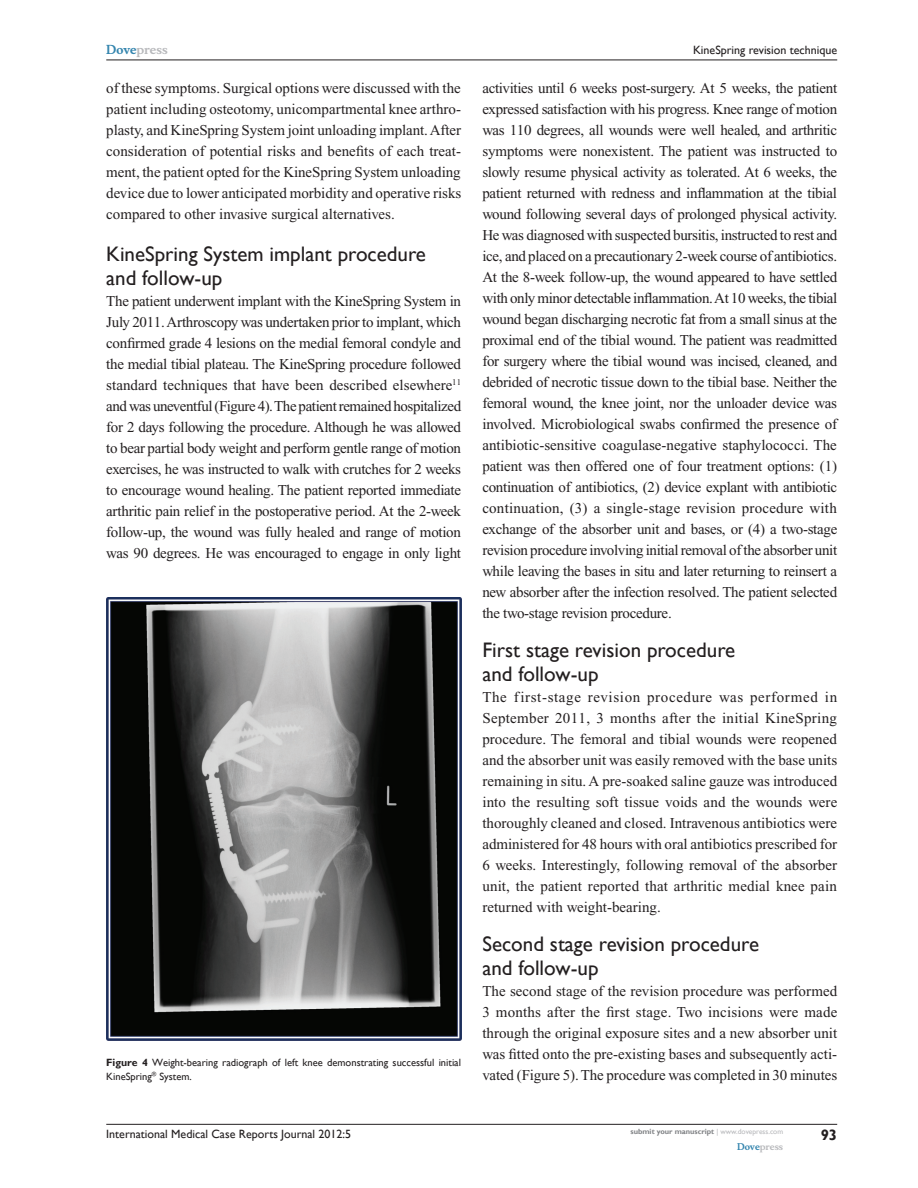
<style>
.page{position:relative;width:918px;height:1188px;background:#fff}
.page>*{position:absolute;margin:0;border:0;box-sizing:border-box;transform-origin:0 0}
.t1{font:21px/24px "Gill Sans";color:#231f20}
.TxF{font:15px/21px "Times New Roman";letter-spacing:-.005em;color:#231f20;text-align:justify}
.RunFolio-R{font:700 15px "Gill Sans";color:#231f20}
.RunF-R{font:12px "Gill Sans";color:#231f20}
.RunH-R{font:12px "Gill Sans";color:#231f20}
.RunH-Brand-R{font:700 12px "Musee";color:#b8b9bc}
.FC{font:10.5px/13.5px "Gill Sans";color:#231f20}
.RunF-Brand-R{font:700 9px "Musee";color:#b8b9bc}
.RunF-SubmityourMS-R{font:700 7.5px "Gill Sans";color:#808285}
.s1{color:#3485ae}
.s2{font-weight:700}
.s3{font-weight:400;color:#b8b9bc}
</style>
<div class="page">
<img style="left:106px;top:597px;width:355px;height:444px">
<hr style="left:106px;top:1124px;width:731px;height:1px;background:#231f20">
<hr style="left:106px;top:60px;width:731px;height:1px;background:#231f20">
<p class="RunH-Brand-R" style="left:106px;top:43px;width:63px"><span class="s1">Dove</span>press</p>
<p class="RunH-R" style="left:693px;top:43px;width:146px">KineSpring revision technique</p>
<p class="TxF" style="left:106px;top:77px;width:357px">of these symptoms. Surgical options were discussed with the patient including osteotomy, unicompartmental knee arthro&shy;plasty, and KineSpring System joint unloading implant. After consideration of potential risks and benefits of each treat&shy;ment, the patient opted for the KineSpring System unloading device due to lower anticipated morbidity and operative risks compared to other invasive surgical alternatives.</p>
<h2 class="t1" style="left:106px;top:242px;width:321px">KineSpring System implant procedure and follow-up</h2>
<p class="TxF" style="left:106px;top:290px;width:356px">The patient underwent implant with the KineSpring System in July 2011. Arthroscopy was undertaken prior to implant, which confirmed grade 4 lesions on the medial femoral condyle and the medial tibial plateau. The KineSpring procedure followed standard techniques that have been described elsewhere<sup>11 </sup>and was uneventful (Figure 4). The patient remained hospitalized for 2 days following the procedure. Although he was allowed to bear partial body weight and perform gentle range of motion exercises, he was instructed to walk with crutches for 2 weeks to encourage wound healing. The patient reported immediate arthritic pain relief in the postoperative period. At the 2-week follow-up, the wound was fully healed and range of motion was 90 degrees. He was encouraged to engage in only light</p>
<p class="FC" style="left:106px;top:1056px;width:356px"><span class="s2">Figure 4</span> Weight-bearing radiograph of left knee demonstrating successful initial<br>KineSpring<sup>®</sup> System.</p>
<p class="TxF" style="left:482px;top:77px;width:357px">activities until 6 weeks post-surgery. At 5 weeks, the patient expressed satisfaction with his progress. Knee range of motion was 110 degrees, all wounds were well healed, and arthritic symptoms were nonexistent. The patient was instructed to slowly resume physical activity as tolerated. At 6 weeks, the patient returned with redness and inflammation at the tibial wound following several days of prolonged physical activity.<br>He was diagnosed with suspected bursitis, instructed to rest and ice, and placed on a precautionary 2-week course of antibiotics.<br>At the 8-week follow-up, the wound appeared to have settled with only minor detectable inflammation. At 10 weeks, the tibial wound began discharging necrotic fat from a small sinus at the proximal end of the tibial wound. The patient was readmitted for surgery where the tibial wound was incised, cleaned, and debrided of necrotic tissue down to the tibial base. Neither the femoral wound, the knee joint, nor the unloader device was involved. Microbiological swabs confirmed the presence of antibiotic-sensitive coagulase-negative staphylococci. The patient was then offered one of four treatment options: (1) continuation of antibiotics, (2) device explant with antibiotic continuation, (3) a single-stage revision procedure with exchange of the absorber unit and bases, or (4) a two-stage revision procedure involving initial removal of the absorber unit while leaving the bases in situ and later returning to reinsert a new absorber after the infection resolved. The patient selected the two-stage revision procedure.</p>
<h2 class="t1" style="left:482px;top:638px;width:254px">First stage revision procedure and follow-up</h2>
<p class="TxF" style="left:482px;top:686px;width:356px">The first-stage revision procedure was performed in September 2011, 3 months after the initial KineSpring procedure. The femoral and tibial wounds were reopened and the absorber unit was easily removed with the base units remaining in situ. A pre-soaked saline gauze was introduced into the resulting soft tissue voids and the wounds were thoroughly cleaned and closed. Intravenous antibiotics were administered for 48 hours with oral antibiotics prescribed for 6 weeks. Interestingly, following removal of the absorber unit, the patient reported that arthritic medial knee pain returned with weight-bearing.</p>
<h2 class="t1" style="left:482px;top:932px;width:278px">Second stage revision procedure and follow-up</h2>
<p class="TxF" style="left:482px;top:980px;width:357px">The second stage of the revision procedure was performed 3 months after the first stage. Two incisions were made through the original exposure sites and a new absorber unit was fitted onto the pre-existing bases and subsequently acti&shy;vated (Figure 5). The procedure was completed in 30 minutes</p>
<p class="RunF-R" style="left:106px;top:1127px;width:246px">International Medical Case Reports Journal 2012:5</p>
<p class="RunF-SubmityourMS-R" style="left:631px;top:1127px;width:154px">submit your manuscript <span class="s3">| www.dovepress.com</span></p>
<p class="RunF-Brand-R" style="left:737px;top:1141px;width:48px"><span class="s1">Dove</span>press</p>
<p class="RunFolio-R" style="left:821px;top:1126px;width:18px">93</p>
</div>
